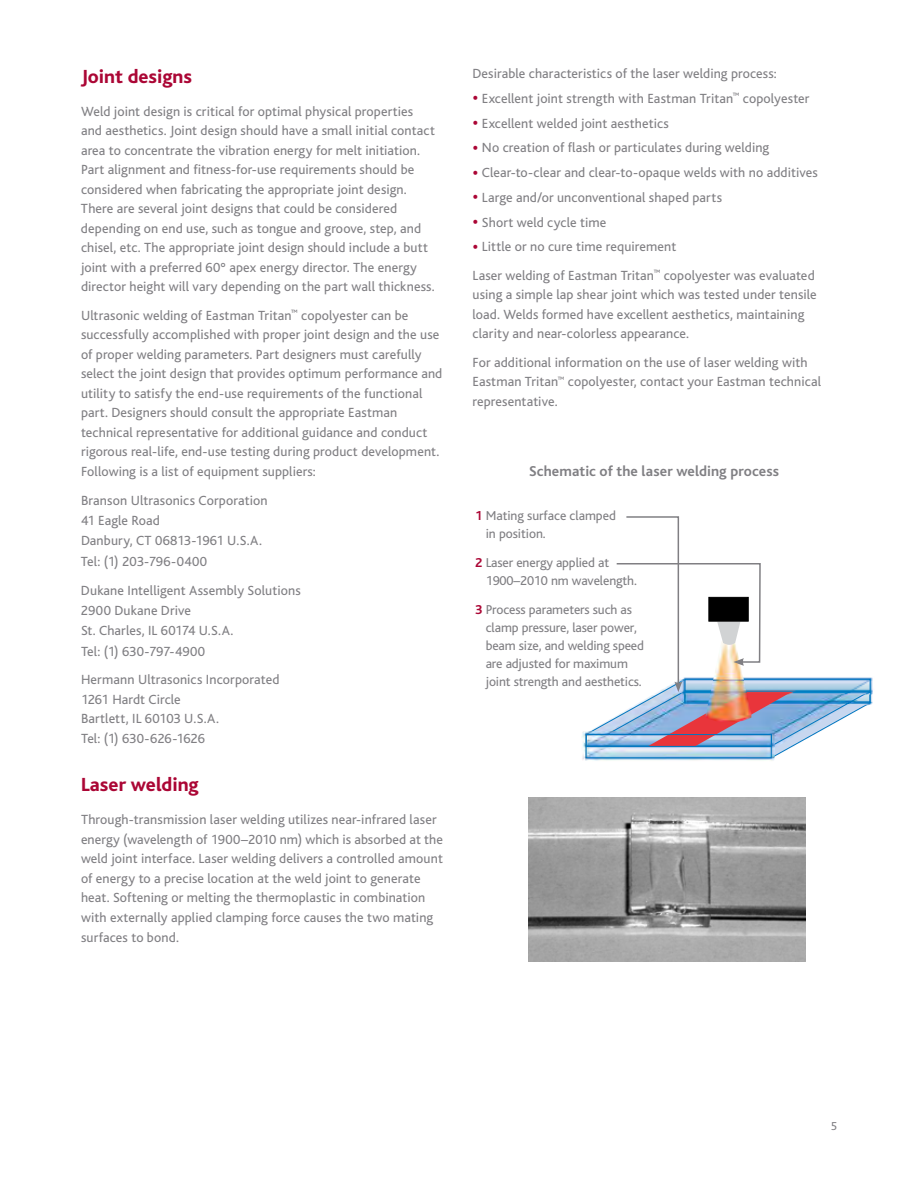
<style>
.page{position:relative;width:918px;height:1188px;background:#fff}
.page>*{position:absolute;margin:0;border:0;box-sizing:border-box;transform-origin:0 0}
.head{font:800 19.8px "Bliss";color:#ab0635}
.table_header__title{font:700 15px "Bliss";letter-spacing:.005em;color:#807f83}
.body_copy__running_p{font:13.8px/19.5px "Bliss";letter-spacing:.005em;color:#807f83}
.body_copy__running_b{font:13.8px "Bliss";letter-spacing:.005em;color:#807f83}
.body_copy__para_befo{font:13.8px/19.5px "Bliss";letter-spacing:.005em;color:#807f83}
.t1{font:13.5px/18px "Bliss";letter-spacing:-.01em;color:#807f83}
.page_numbers{font:12px "Bliss";color:#807f83}
.s1{font-size:19.5px;color:#ab0635}
.s2{font-weight:700;color:#ab0635}
</style>
<div class="page">
<svg style="left:582px;top:516px;width:291px;height:243px"></svg>
<img style="left:529px;top:797px;width:276px;height:165px">
<p class="head" style="left:81px;top:66px;width:113px">Joint designs</p>
<p class="body_copy__running_p" style="left:81px;top:102px;width:355px">Weld joint design is critical for optimal physical properties and aesthetics. Joint design should have a small initial contact area to concentrate the vibration energy for melt initiation.<br>Part alignment and fitness-for-use requirements should be considered when fabricating the appropriate joint design.<br>There are several joint designs that could be considered depending on end use, such as tongue and groove, step, and chisel, etc. The appropriate joint design should include a butt joint with a preferred 60° apex energy director. The energy director height will vary depending on the part wall thickness.</p>
<p class="body_copy__running_p" style="left:81px;top:306px;width:363px">Ultrasonic welding of Eastman Tritan<sup>™</sup> copolyester can be successfully accomplished with proper joint design and the use of proper welding parameters. Part designers must carefully select the joint design that provides optimum performance and utility to satisfy the end-use requirements of the functional part. Designers should consult the appropriate Eastman technical representative for additional guidance and conduct rigorous real-life, end-use testing during product development.<br>Following is a list of equipment suppliers:</p>
<p class="body_copy__running_p" style="left:81px;top:491px;width:188px;line-height:20.2px">Branson Ultrasonics Corporation<br>41 Eagle Road<br>Danbury, CT 06813-1961 U.S.A.<br>Tel: (1) 203-796-0400</p>
<p class="body_copy__running_p" style="left:81px;top:581px;width:221px;line-height:20.2px">Dukane Intelligent Assembly Solutions<br>2900 Dukane Drive<br>St. Charles, IL 60174 U.S.A.<br>Tel: (1) 630-797-4900</p>
<p class="body_copy__para_befo" style="left:81px;top:670px;width:200px">Hermann Ultrasonics Incorporated<br>1261 Hardt Circle<br>Bartlett, IL 60103 U.S.A.<br>Tel: (1) 630-626-1626</p>
<p class="head" style="left:81px;top:775px;width:119px">Laser welding</p>
<p class="body_copy__running_p" style="left:81px;top:810px;width:364px">Through-transmission laser welding utilizes near-infrared laser energy (wavelength of 1900–2010 nm) which is absorbed at the weld joint interface. Laser welding delivers a controlled amount of energy to a precise location at the weld joint to generate heat. Softening or melting the thermoplastic in combination with externally applied clamping force causes the two mating surfaces to bond.</p>
<p class="body_copy__running_b" style="left:473px;top:66px;width:306px">Desirable characteristics of the laser welding process:</p>
<p class="body_copy__running_b" style="left:472px;top:91px;width:339px"><span class="s1">•</span> Excellent joint strength with Eastman Tritan<sup>™</sup> copolyester</p>
<p class="body_copy__running_b" style="left:472px;top:116px;width:198px"><span class="s1">•</span> Excellent welded joint aesthetics</p>
<p class="body_copy__running_b" style="left:472px;top:141px;width:298px"><span class="s1">•</span> No creation of flash or particulates during welding</p>
<p class="body_copy__running_b" style="left:472px;top:165px;width:347px"><span class="s1">•</span> Clear-to-clear and clear-to-opaque welds with no additives</p>
<p class="body_copy__running_b" style="left:472px;top:190px;width:251px"><span class="s1">•</span> Large and/or unconventional shaped parts</p>
<p class="body_copy__running_b" style="left:472px;top:215px;width:135px"><span class="s1">•</span> Short weld cycle time</p>
<p class="body_copy__running_p" style="left:472px;top:237px;width:205px"><span class="s1">•</span> Little or no cure time requirement</p>
<p class="body_copy__running_p" style="left:472px;top:266px;width:346px">Laser welding of Eastman Tritan<sup>™</sup> copolyester was evaluated using a simple lap shear joint which was tested under tensile load. Welds formed have excellent aesthetics, maintaining clarity and near-colorless appearance.</p>
<p class="body_copy__running_p" style="left:472px;top:353px;width:350px">For additional information on the use of laser welding with<br>Eastman Tritan<sup>™</sup> copolyester, contact your Eastman technical representative.</p>
<p class="table_header__title" style="left:529px;top:464px;width:251px">Schematic of the laser welding process</p>
<p class="t1" style="left:486px;top:507px;width:132px;text-indent:-11px"><span class="s2">1</span> Mating surface clamped in position.</p>
<p class="t1" style="left:486px;top:554px;width:151px;text-indent:-11px"><span class="s2">2</span> Laser energy applied at<br>1900–2010 nm wavelength.</p>
<p class="t1" style="left:486px;top:601px;width:160px;text-indent:-11px"><span class="s2">3</span> Process parameters such as clamp pressure, laser power, beam size, and welding speed are adjusted for maximum joint strength and aesthetics.</p>
<p class="page_numbers" style="left:831px;top:1119px;width:8px">5</p>
</div>
